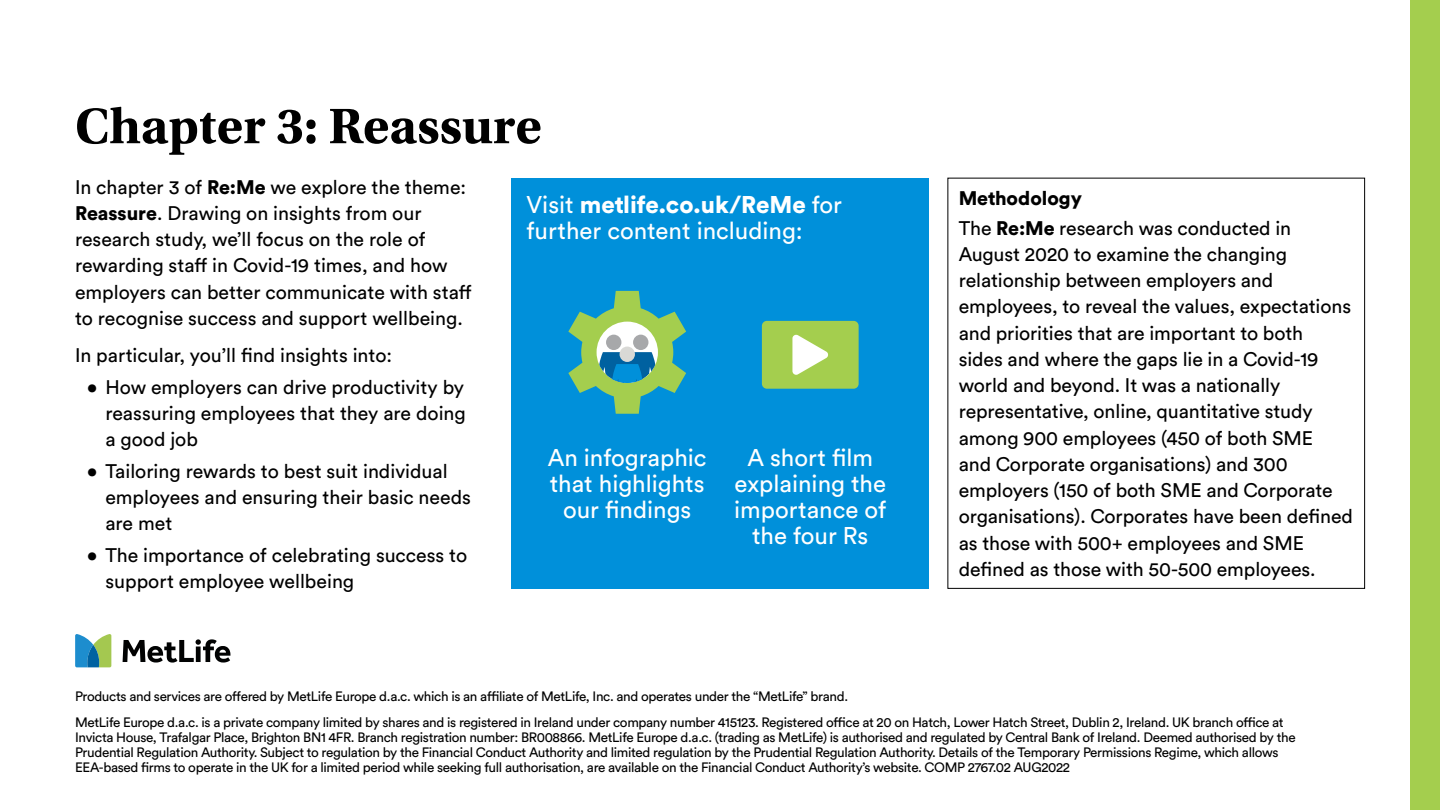
<style>
.page{position:relative;width:1440px;height:810px;background:#fff}
.page>*{position:absolute;margin:0;border:0;box-sizing:border-box;transform-origin:0 0}
.t1{font:700 52.5px "Utopia Std";color:#000}
.t2{font:24px/26.2px "Circular Pro";color:#fff;text-align:center}
.t3{font:19.5px/26.2px "Circular Pro";letter-spacing:-.005em;color:#000}
.t4{font:13.5px/15px "Circular Pro";letter-spacing:-.025em;color:#000}
.s1{font-weight:900}
</style>
<div class="page">
<div style="left:1410px;top:0;width:30px;height:810px;background:#a4ce4e"></div>
<svg style="left:123px;top:639px;width:107px;height:24px"></svg>
<svg style="left:75px;top:634px;width:36px;height:33px"></svg>
<div style="left:511px;top:178px;width:418px;height:411px;background:#0090da"></div>
<svg style="left:568px;top:291px;width:118px;height:123px"></svg>
<svg style="left:761px;top:320px;width:98px;height:69px;background:#aad269"></svg>
<h1 class="t1" style="left:75px;top:96px;width:468px">Chapter 3: Reassure</h1>
<p class="t3" style="left:75px;top:173px;width:398px">In chapter 3 of <span class="s1">Re:Me</span> we explore the theme:<br><span class="s1">Reassure</span>. Drawing on insights from our research study, we’ll focus on the role of rewarding staff in Covid-19 times, and how employers can better communicate with staff to recognise success and support wellbeing.</p>
<p class="t3" style="left:75px;top:341px;width:319px">In particular, you’ll find insights into:</p>
<p class="t3" style="left:105px;top:373px;width:362px;text-align:justify;text-indent:-18px">• How employers can drive productivity by reassuring employees that they are doing a good job</p>
<p class="t3" style="left:105px;top:457px;width:367px;text-indent:-18px">• Tailoring rewards to best suit individual employees and ensuring their basic needs are met</p>
<p class="t3" style="left:105px;top:541px;width:363px;text-indent:-18px">• The importance of celebrating success to support employee wellbeing</p>
<p class="t2" style="left:527px;top:191px;width:317px;text-align:left">Visit <span class="s1">metlife.co.uk/ReMe</span> for further content including:</p>
<p class="t2" style="left:548px;top:443px;width:160px">An infographic that highlights our findings</p>
<p class="t2" style="left:734px;top:443px;width:154px">A short film explaining the importance of the four Rs</p>
<p class="t3" style="left:959px;top:182px;width:334px;line-height:30px"><span class="s1">Methodology<br></span>The <span class="s1">Re:Me</span> research was conducted in</p>
<p class="t3" style="left:959px;top:240px;width:396px">August 2020 to examine the changing relationship between employers and employees, to reveal the values, expectations and priorities that are important to both<br>sides and where the gaps lie in a Covid-19 world and beyond. It was a nationally representative, online, quantitative study among 900 employees (450 of both SME<br>and Corporate organisations) and 300 employers (150 of both SME and Corporate organisations). Corporates have been defined as those with 500+ employees and SME defined as those with 50-500 employees.</p>
<p class="t4" style="left:75px;top:682px;width:1210px;line-height:26.2px">Products and services are offered by MetLife Europe d.a.c. which is an affiliate of MetLife, Inc. and operates under the “MetLife” brand.<br>MetLife Europe d.a.c. is a private company limited by shares and is registered in Ireland under company number 415123. Registered office at 20 on Hatch, Lower Hatch Street, Dublin 2, Ireland. UK branch office at</p>
<p class="t4" style="left:75px;top:729px;width:1222px">Invicta House, Trafalgar Place, Brighton BN1 4FR. Branch registration number: BR008866. MetLife Europe d.a.c. (trading as MetLife) is authorised and regulated by Central Bank of Ireland. Deemed authorised by the<br>Prudential Regulation Authority. Subject to regulation by the Financial Conduct Authority and limited regulation by the Prudential Regulation Authority. Details of the Temporary Permissions Regime, which allows<br>EEA-based firms to operate in the UK for a limited period while seeking full authorisation, are available on the Financial Conduct Authority’s website. COMP 2767.02 AUG2022</p>
</div>
